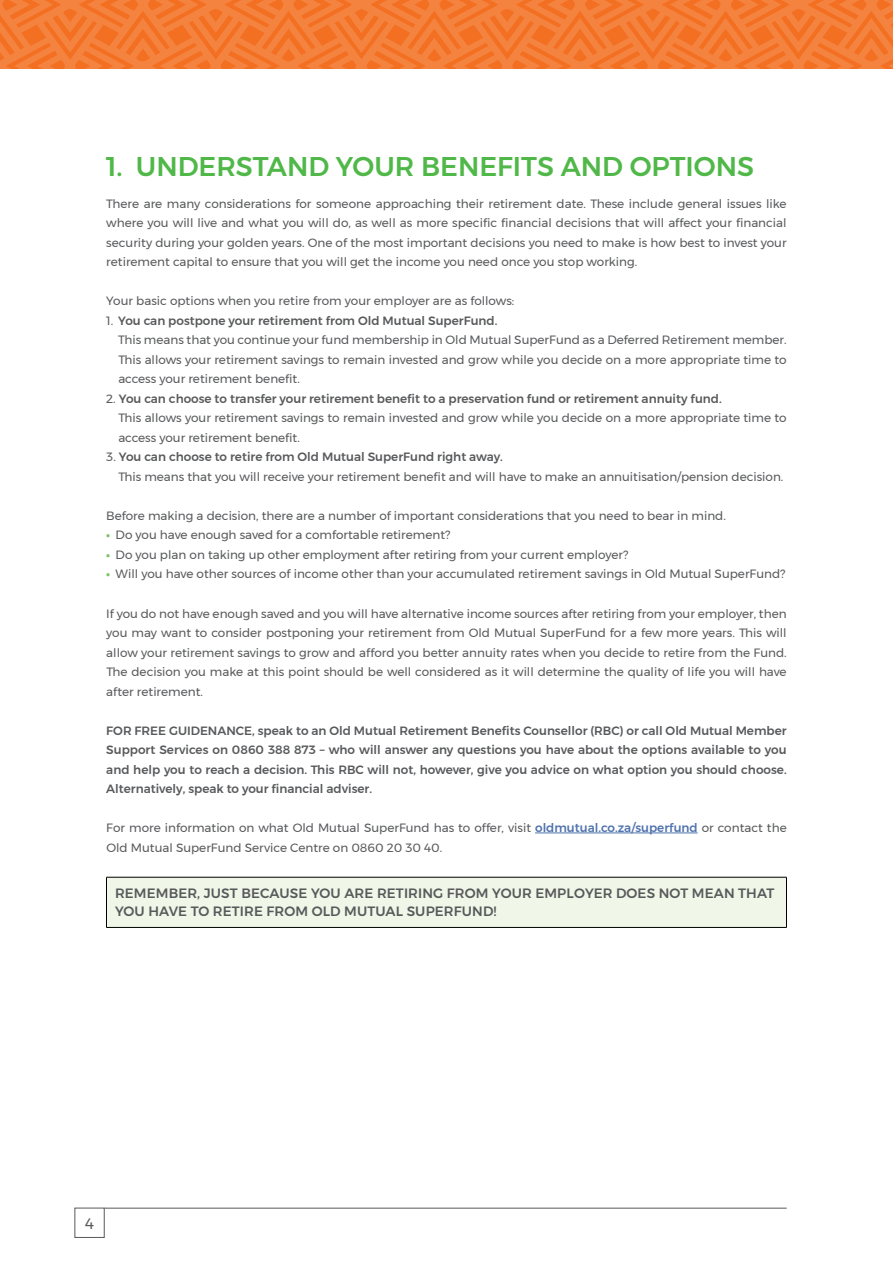
<style>
.page{position:relative;width:893px;height:1263px;background:#fff}
.page>*{position:absolute;margin:0;border:0;box-sizing:border-box;transform-origin:0 0}
.t1{font:500 27px "Montserrat";color:#50b848}
.t2{font:15.15px "Montserrat";color:#58595b}
.t3{font:500 13.5px/18px "Montserrat";letter-spacing:.01em;color:#58595b}
.t4{font:12px/19.5px "Montserrat";color:#58595b}
.t5{font:500 12px/19.5px "Montserrat";color:#58595b;text-align:justify}
.s1{font-weight:500}
.s2{font-weight:700;color:#79c366}
.s3{font-weight:500;color:#4f73ad}
</style>
<div class="page">
<svg style="left:0;top:0;width:893px;height:68px;background:#f37b33"></svg>
<div style="left:75px;top:1208px;width:30px;height:30px;border:1px solid #58595b"></div>
<hr style="left:105px;top:1208px;width:682px;height:1px;background:#58595b">
<hr style="left:535px;top:833px;width:163px;height:1px;background:#4f73ad">
<div style="left:106px;top:877px;width:680px;height:50px;background:#f0f7e8"></div>
<hr style="left:106px;top:877px;width:681px;height:1px;background:#000">
<hr style="left:106px;top:877px;width:1px;height:50px;background:#000">
<hr style="left:786px;top:877px;width:1px;height:50px;background:#000">
<hr style="left:106px;top:927px;width:681px;height:1px;background:#000">
<h1 class="t1" style="left:106px;top:145px;width:649px">1. UNDERSTAND YOUR BENEFITS AND OPTIONS</h1>
<p class="t4" style="left:106px;top:194px;width:682px;text-align:justify">There are many considerations for someone approaching their retirement date. These include general issues like where you will live and what you will do, as well as more specific financial decisions that will affect your financial security during your golden years. One of the most important decisions you need to make is how best to invest your retirement capital to ensure that you will get the income you need once you stop working.</p>
<p class="t4" style="left:106px;top:291px;width:410px">Your basic options when you retire from your employer are as follows:</p>
<p class="t4" style="left:118px;top:311px;width:670px;text-indent:-12px">1. <span class="s1">You can postpone your retirement from Old Mutual SuperFund.<br></span>This means that you continue your fund membership in Old Mutual SuperFund as a Deferred Retirement member.<br>This allows your retirement savings to remain invested and grow while you decide on a more appropriate time to access your retirement benefit.</p>
<p class="t4" style="left:118px;top:389px;width:670px;text-indent:-12px">2. <span class="s1">You can choose to transfer your retirement benefit to a preservation fund or retirement annuity fund.<br></span>This allows your retirement savings to remain invested and grow while you decide on a more appropriate time to access your retirement benefit.</p>
<p class="t4" style="left:118px;top:447px;width:667px;text-indent:-12px">3. <span class="s1">You can choose to retire from Old Mutual SuperFund right away.<br></span>This means that you will receive your retirement benefit and will have to make an annuitisation/pension decision.</p>
<p class="t4" style="left:106px;top:506px;width:621px">Before making a decision, there are a number of important considerations that you need to bear in mind.</p>
<p class="t4" style="left:106px;top:525px;width:345px"><span class="s2">•</span> Do you have enough saved for a comfortable retirement?</p>
<p class="t4" style="left:106px;top:545px;width:523px"><span class="s2">•</span> Do you plan on taking up other employment after retiring from your current employer?</p>
<p class="t4" style="left:106px;top:564px;width:681px"><span class="s2">•</span> Will you have other sources of income other than your accumulated retirement savings in Old Mutual SuperFund?</p>
<p class="t4" style="left:106px;top:603px;width:682px;text-align:justify">If you do not have enough saved and you will have alternative income sources after retiring from your employer, then you may want to consider postponing your retirement from Old Mutual SuperFund for a few more years. This will allow your retirement savings to grow and afford you better annuity rates when you decide to retire from the Fund.<br>The decision you make at this point should be well considered as it will determine the quality of life you will have after retirement.</p>
<p class="t5" style="left:106px;top:720px;width:682px">FOR FREE GUIDENANCE, speak to an Old Mutual Retirement Benefits Counsellor (RBC) or call Old Mutual Member Support Services on 0860 388 873 – who will answer any questions you have about the options available to you and help you to reach a decision. This RBC will not, however, give you advice on what option you should choose.<br>Alternatively, speak to your financial adviser.</p>
<p class="t4" style="left:106px;top:818px;width:682px">For more information on what Old Mutual SuperFund has to offer, visit <span class="s3">oldmutual.co.za/superfund</span> or contact the<br>Old Mutual SuperFund Service Centre on 0860 20 30 40.</p>
<p class="t3" style="left:115px;top:884px;width:661px">REMEMBER, JUST BECAUSE YOU ARE RETIRING FROM YOUR EMPLOYER DOES NOT MEAN THAT<br>YOU HAVE TO RETIRE FROM OLD MUTUAL SUPERFUND!</p>
<p class="t2" style="left:85px;top:1212px;width:10px">4</p>
</div>
